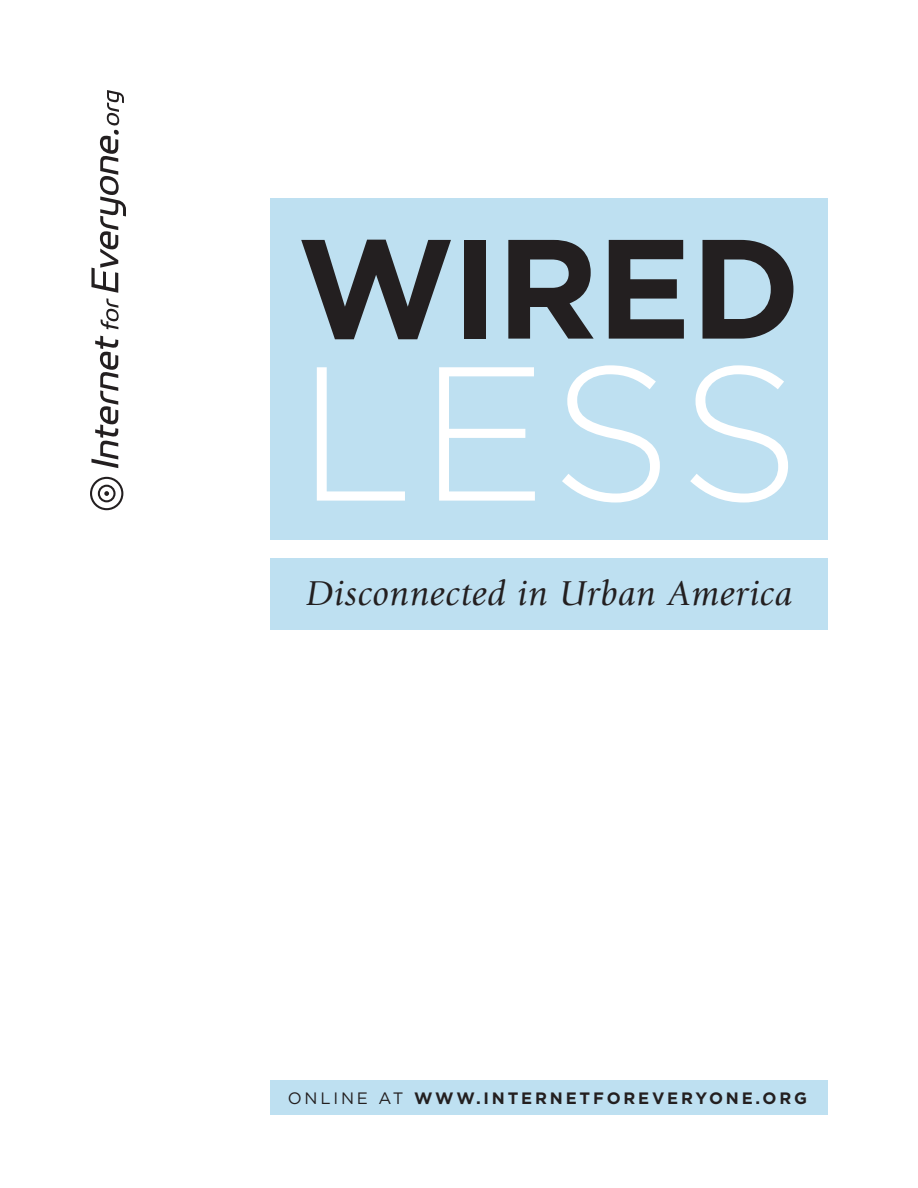
<style>
.page{position:relative;width:918px;height:1188px;background:#fff}
.page>*{position:absolute;margin:0;border:0;box-sizing:border-box;transform-origin:0 0}
.t1{font:300 190.5px "Gotham";color:#fff}
.t2{font:700 141px "Gotham";letter-spacing:-.015em;color:#231f20}
.t3{font:italic 36px "Giovanni Std";letter-spacing:.025em;color:#231f20}
.t4{font:700 16.5px "Gotham";letter-spacing:.17em;color:#231f20}
.s1{font-weight:400}
</style>
<div class="page">
<div style="left:270px;top:558px;width:558px;height:72px;background:#bee0f1"></div>
<div style="left:270px;top:198px;width:558px;height:342px;background:#bee0f1"></div>
<div style="left:270px;top:1081px;width:557px;height:34px;background:#bee0f1"></div>
<svg style="left:91px;top:336px;width:27px;height:132px"></svg>
<svg style="left:91px;top:90px;width:35px;height:239px"></svg>
<svg style="left:90px;top:477px;width:33px;height:33px"></svg>
<h2 class="t2" style="left:297px;top:207px;width:505px">WIRED</h2>
<h1 class="t1" style="left:297px;top:330px;width:505px">LESS</h1>
<h3 class="t3" style="left:306px;top:573px;width:488px">Disconnected in Urban America</h3>
<p class="t4" style="left:288px;top:1089px;width:521px"><span class="s1">ONLINE AT</span> WWW.INTERNETFOREVERYONE.ORG</p>
</div>
